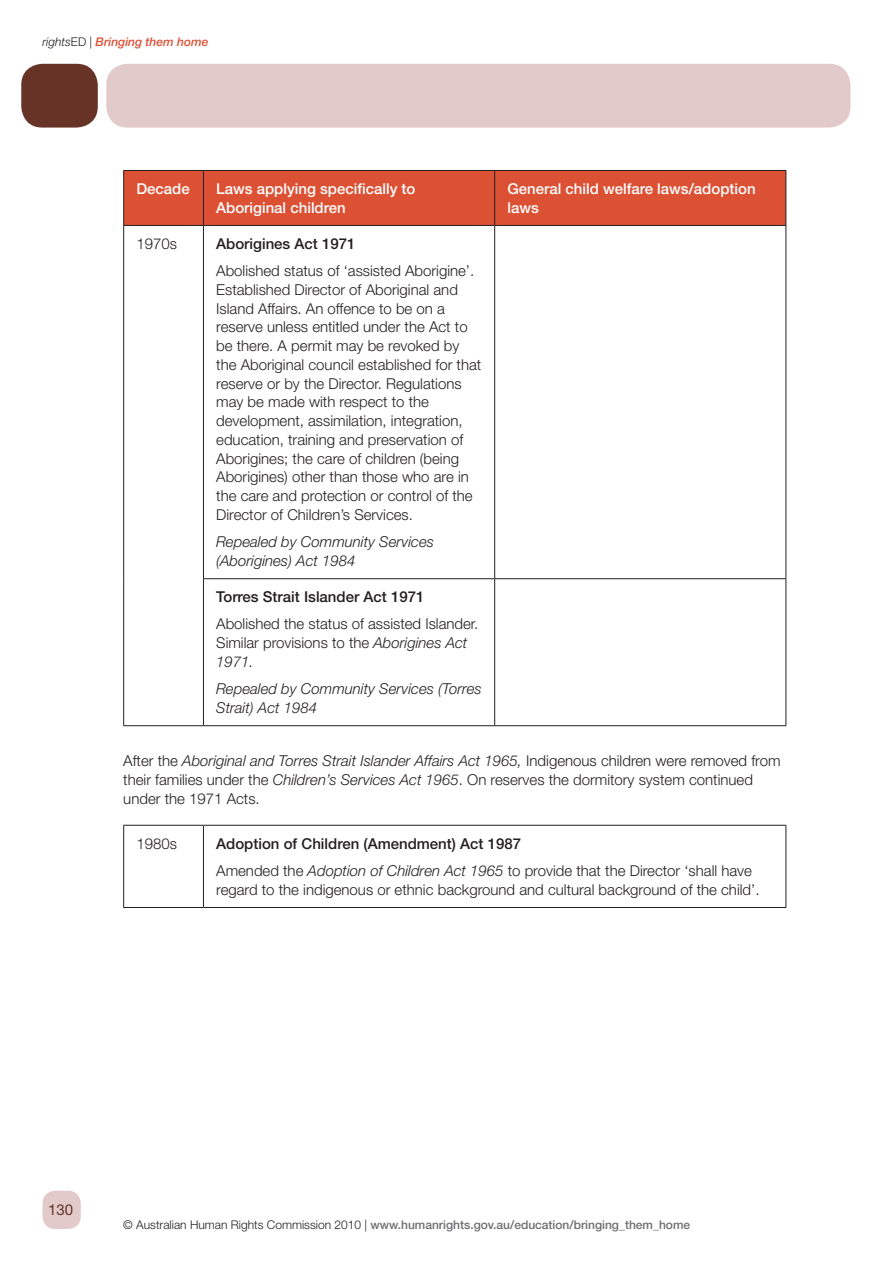
<style>
.page{position:relative;width:893px;height:1263px;background:#fff}
.page>*{position:absolute;margin:0;border:0;box-sizing:border-box;transform-origin:0 0}
.t1{font:300 15px/18.8px "Helvetica Neue LT Std";color:#231f20}
.t2{font:italic 300 15px/18.8px "Helvetica Neue LT Std";color:#231f20}
.t3{font:500 15px/18.8px "Helvetica Neue LT Std";color:#fff}
.t4{font:500 15px "Helvetica Neue LT Std";color:#231f20}
.t5{font:15px "Helvetica Neue LT Std";color:#673327}
.t6{font:500 12px "Helvetica Neue LT Std";color:#6d6e70}
.t7{font:italic 500 12px "Helvetica Neue LT Std";color:#dc5034}
.s1{font-weight:300;color:#231f20}
.s2{font-weight:300;font-style:normal;color:#231f20}
.s3{font-style:italic}
.s4{font-weight:500}
</style>
<div class="page">
<div style="left:43px;top:1191px;width:38px;height:38px;background:#e2cacb;border-radius:13px"></div>
<div style="left:106px;top:64px;width:744px;height:64px;background:#e2cacb;border-radius:21px"></div>
<div style="left:21px;top:64px;width:77px;height:64px;background:#673327;border-radius:21px"></div>
<div style="left:124px;top:171px;width:661px;height:54px;background:#dc5034"></div>
<hr style="left:123px;top:170px;width:80px;height:1px;background:#231f20">
<hr style="left:123px;top:171px;width:1px;height:54px;background:#231f20">
<hr style="left:203px;top:170px;width:292px;height:1px;background:#231f20">
<hr style="left:203px;top:171px;width:1px;height:54px;background:#231f20">
<hr style="left:495px;top:170px;width:291px;height:1px;background:#231f20">
<hr style="left:494px;top:171px;width:1px;height:54px;background:#231f20">
<hr style="left:785px;top:171px;width:1px;height:54px;background:#231f20">
<hr style="left:123px;top:225px;width:80px;height:1px;background:#231f20">
<hr style="left:123px;top:226px;width:1px;height:353px;background:#231f20">
<hr style="left:203px;top:225px;width:292px;height:1px;background:#231f20">
<hr style="left:203px;top:226px;width:1px;height:352px;background:#231f20">
<hr style="left:495px;top:225px;width:291px;height:1px;background:#231f20">
<hr style="left:494px;top:226px;width:1px;height:352px;background:#231f20">
<hr style="left:785px;top:226px;width:1px;height:352px;background:#231f20">
<hr style="left:123px;top:579px;width:1px;height:146px;background:#231f20">
<hr style="left:203px;top:578px;width:292px;height:1px;background:#231f20">
<hr style="left:203px;top:579px;width:1px;height:146px;background:#231f20">
<hr style="left:495px;top:578px;width:291px;height:1px;background:#231f20">
<hr style="left:494px;top:579px;width:1px;height:146px;background:#231f20">
<hr style="left:785px;top:579px;width:1px;height:146px;background:#231f20">
<hr style="left:123px;top:725px;width:80px;height:1px;background:#231f20">
<hr style="left:203px;top:725px;width:292px;height:1px;background:#231f20">
<hr style="left:495px;top:725px;width:291px;height:1px;background:#231f20">
<hr style="left:123px;top:825px;width:80px;height:1px;background:#231f20">
<hr style="left:123px;top:826px;width:1px;height:81px;background:#231f20">
<hr style="left:203px;top:825px;width:583px;height:1px;background:#231f20">
<hr style="left:203px;top:826px;width:1px;height:81px;background:#231f20">
<hr style="left:785px;top:826px;width:1px;height:81px;background:#231f20">
<hr style="left:123px;top:907px;width:80px;height:1px;background:#231f20">
<hr style="left:203px;top:907px;width:583px;height:1px;background:#231f20">
<p class="t7" style="left:43px;top:34px;width:168px"><span class="s1">rights</span><span class="s2">ED |</span> Bringing them home</p>
<p class="t3" style="left:136px;top:179px;width:55px">Decade</p>
<p class="t3" style="left:216px;top:179px;width:201px">Laws applying specifically to<br>Aboriginal children</p>
<p class="t3" style="left:507px;top:179px;width:250px">General child welfare laws/adoption laws</p>
<p class="t1" style="left:136px;top:234px;width:42px">1970s</p>
<p class="t4" style="left:216px;top:235px;width:141px">Aborigines Act 1971</p>
<p class="t1" style="left:216px;top:261px;width:267px">Abolished status of ‘assisted Aborigine’.<br>Established Director of Aboriginal and Island Affairs. An offence to be on a reserve unless entitled under the Act to be there. A permit may be revoked by the Aboriginal council established for that reserve or by the Director. Regulations may be made with respect to the development, assimilation, integration, education, training and preservation of Aborigines; the care of children (being Aborigines) other than those who are in the care and protection or control of the Director of Children’s Services.</p>
<p class="t2" style="left:216px;top:532px;width:219px">Repealed by Community Services (Aborigines) Act 1984</p>
<p class="t4" style="left:216px;top:588px;width:210px">Torres Strait Islander Act 1971</p>
<p class="t1" style="left:216px;top:614px;width:264px">Abolished the status of assisted Islander.<br>Similar provisions to the <span class="s3">Aborigines Act<br>1971.</span></p>
<p class="t2" style="left:216px;top:679px;width:267px">Repealed by Community Services (Torres<br>Strait) Act 1984</p>
<p class="t1" style="left:123px;top:751px;width:659px">After the <span class="s3">Aboriginal and Torres Strait Islander Affairs Act 1965,</span> Indigenous children were removed from their families under the <span class="s3">Children’s Services Act 1965</span>. On reserves the dormitory system continued under the 1971 Acts.</p>
<p class="t1" style="left:136px;top:834px;width:42px">1980s</p>
<p class="t1" style="left:216px;top:829px;width:537px;line-height:27.3px"><span class="s4">Adoption of Children (Amendment) Act 1987<br></span>Amended the <span class="s3">Adoption of Children Act 1965</span> to provide that the Director ‘shall have</p>
<p class="t1" style="left:216px;top:880px;width:545px">regard to the indigenous or ethnic background and cultural background of the child’.</p>
<p class="t5" style="left:48px;top:1201px;width:27px">130</p>
<p class="t6" style="left:123px;top:1217px;width:568px"><span class="s1">© Australian Human Rights Commission 2010 |</span> www.humanrights.gov.au/education/bringing_them_home</p>
</div>
